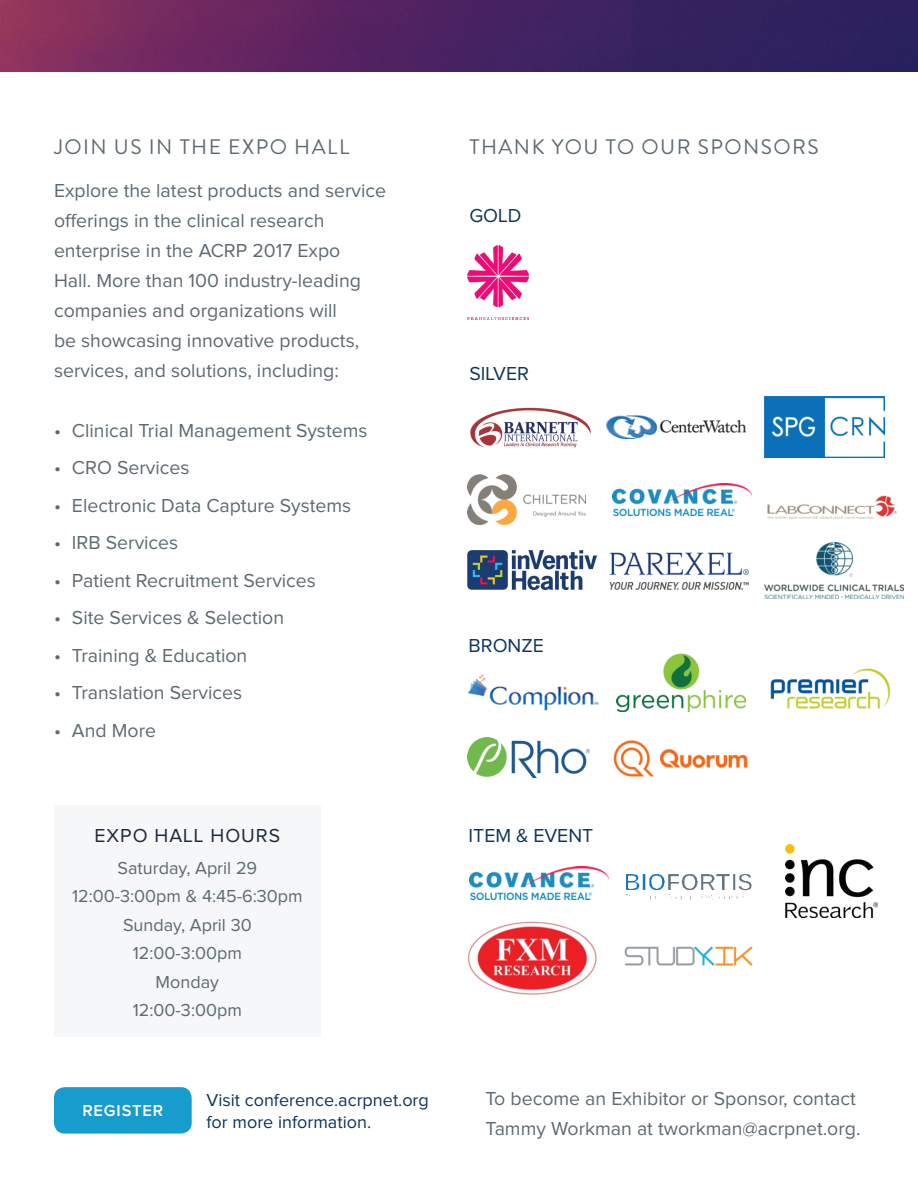
<style>
.page{position:relative;width:918px;height:1188px;background:#fff}
.page>*{position:absolute;margin:0;border:0;box-sizing:border-box;transform-origin:0 0}
.t1{font:21px "Brandon Grotesque";letter-spacing:.07em;color:#5d6a71}
.t2{font:19.5px/30px "Proxima Nova";color:#5d6a71}
.t3{font:19.5px "Proxima Nova";color:#0f355c}
.t4{font:19.5px "Proxima Nova";letter-spacing:.05em;color:#1c283b}
.t5{font:18px/28.5px "Proxima Nova";color:#5d6a71;text-align:center}
.t6{font:18px/22.5px "Proxima Nova";color:#0f355c}
.t7{font:600 16.5px "Proxima Nova";letter-spacing:.05em;color:#fff}
</style>
<div class="page">
<div style="left:54px;top:806px;width:267px;height:231px;background:#f5f7f8"></div>
<img style="left:470px;top:407px;width:121px;height:41px">
<img style="left:606px;top:415px;width:139px;height:24px">
<img style="left:468px;top:475px;width:118px;height:49px">
<img style="left:765px;top:397px;width:120px;height:60px">
<img style="left:468px;top:674px;width:131px;height:37px">
<img style="left:613px;top:484px;width:139px;height:32px">
<img style="left:469px;top:867px;width:140px;height:32px">
<img style="left:616px;top:653px;width:129px;height:59px">
<img style="left:468px;top:550px;width:129px;height:40px">
<img style="left:767px;top:495px;width:130px;height:24px">
<img style="left:610px;top:552px;width:139px;height:38px">
<img style="left:468px;top:246px;width:61px;height:73px">
<img style="left:770px;top:668px;width:121px;height:41px">
<img style="left:613px;top:740px;width:135px;height:37px">
<img style="left:468px;top:737px;width:122px;height:41px">
<img style="left:765px;top:542px;width:139px;height:57px">
<img style="left:0;top:0;width:918px;height:72px">
<img style="left:786px;top:845px;width:92px;height:73px">
<img style="left:624px;top:946px;width:129px;height:20px">
<img style="left:626px;top:874px;width:126px;height:25px">
<img style="left:468px;top:921px;width:128px;height:74px">
<div style="left:54px;top:1087px;width:138px;height:47px;background:#169dcd;border-radius:11px"></div>
<p class="t1" style="left:54px;top:133px;width:296px">JOIN US IN THE EXPO HALL</p>
<p class="t1" style="left:470px;top:133px;width:351px">THANK YOU TO OUR SPONSORS</p>
<p class="t2" style="left:54px;top:176px;width:334px">Explore the latest products and service offerings in the clinical research enterprise in the ACRP 2017 Expo<br>Hall. More than 100 industry-leading companies and organizations will<br>be showcasing innovative products, services, and solutions, including:</p>
<p class="t2" style="left:54px;top:416px;width:315px">• Clinical Trial Management Systems</p>
<p class="t2" style="left:54px;top:454px;width:137px">• CRO Services</p>
<p class="t2" style="left:54px;top:491px;width:299px">• Electronic Data Capture Systems</p>
<p class="t2" style="left:54px;top:529px;width:126px">• IRB Services</p>
<p class="t2" style="left:54px;top:566px;width:264px">• Patient Recruitment Services</p>
<p class="t2" style="left:54px;top:604px;width:232px">• Site Services &amp; Selection</p>
<p class="t2" style="left:54px;top:641px;width:195px">• Training &amp; Education</p>
<p class="t2" style="left:54px;top:679px;width:190px">• Translation Services</p>
<p class="t2" style="left:54px;top:716px;width:104px">• And More</p>
<p class="t4" style="left:95px;top:827px;width:187px">EXPO HALL HOURS</p>
<p class="t5" style="left:72px;top:854px;width:232px">Saturday, April 29<br>12:00-3:00pm &amp; 4:45-6:30pm<br>Sunday, April 30<br>12:00-3:00pm<br>Monday<br>12:00-3:00pm</p>
<p class="t7" style="left:82px;top:1103px;width:82px">REGISTER</p>
<p class="t6" style="left:207px;top:1089px;width:224px">Visit conference.acrpnet.org for more information.</p>
<p class="t3" style="left:469px;top:207px;width:54px">GOLD</p>
<p class="t3" style="left:469px;top:364px;width:61px">SILVER</p>
<p class="t3" style="left:469px;top:637px;width:77px">BRONZE</p>
<p class="t3" style="left:469px;top:827px;width:126px">ITEM &amp; EVENT</p>
<p class="t2" style="left:485px;top:1084px;width:377px">To become an Exhibitor or Sponsor, contact<br>Tammy Workman at tworkman@acrpnet.org.</p>
</div>
